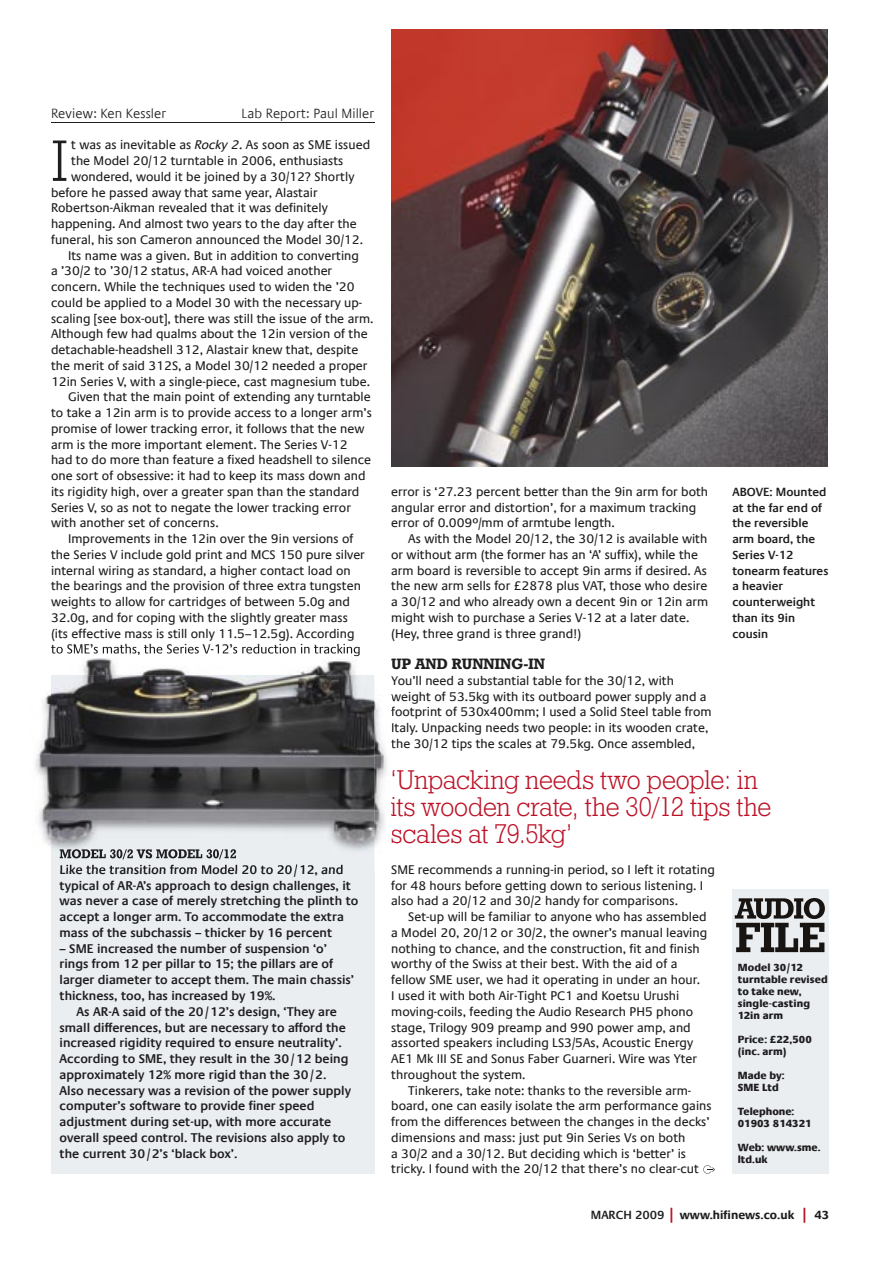
<style>
.page{position:relative;width:893px;height:1263px;background:#fff}
.page>*{position:absolute;margin:0;border:0;box-sizing:border-box;transform-origin:0 0}
.t1{font:58.2px "Geometric Slab 712 BT Light A";color:#1f1d1f}
.t2{font:27px/27px "Geometric Slab 712 BT Light A";letter-spacing:-.01em;color:#bc1227}
.t3{font:15px "Geometric Slab 712 BT Bold A";color:#1f1d1f}
.t4{font:300 13.5px "Praxis Com";letter-spacing:.005em;color:#1f1d1f}
.t5{font:12.75px/15.8px "Praxis Com";color:#1f1d1f}
.t6{font:600 12.75px/15.8px "Praxis Com";color:#1f1d1f}
.t7{font:600 12px/15.8px "Praxis Com";color:#1f1d1f}
.t8{font:700 12px "Praxis Com";color:#1f1d1f}
.t9{font:800 10.5px/12px "Praxis Com";letter-spacing:.005em;color:#1f1d1f}
.s1{font-style:italic}
.s2{font-weight:600}
.s3{font-weight:800;font-size:15px;color:#bc1227}
</style>
<div class="page">
<div style="left:51px;top:675px;width:323px;height:499px;background:#eaeef1"></div>
<div style="left:733px;top:889px;width:96px;height:285px;background:#eaeef1"></div>
<img style="left:391px;top:30px;width:437px;height:436px">
<svg style="left:735px;top:898px;width:90px;height:54px"></svg>
<img style="left:51px;top:646px;width:309px;height:8px">
<img style="left:59px;top:704px;width:275px;height:156px">
<img style="left:60px;top:855px;width:176px;height:4px">
<img style="left:60px;top:864px;width:283px;height:7px">
<img style="left:43px;top:658px;width:291px;height:46px">
<img style="left:334px;top:656px;width:50px;height:199px">
<img style="left:35px;top:704px;width:50px;height:151px">
<img style="left:60px;top:849px;width:176px;height:6px">
<svg style="left:703px;top:1165px;width:12px;height:9px"></svg>
<hr style="left:51px;top:122px;width:323px;height:1px;background:#1f1d1f">
<p class="t4" style="left:51px;top:106px;width:116px">Review: Ken Kessler</p>
<p class="t4" style="left:241px;top:106px;width:134px">Lab Report: Paul Miller</p>
<h1 class="t1" style="left:51px;top:125px;width:19px">I</h1>
<p class="t5" style="left:71px;top:137px;width:301px">t was as inevitable as <span class="s1">Rocky 2</span>. As soon as SME issued</p>
<p class="t5" style="left:71px;top:153px;width:274px">the Model 20/12 turntable in 2006, enthusiasts</p>
<p class="t5" style="left:71px;top:169px;width:285px">wondered, would it be joined by a 30/12? Shortly</p>
<p class="t5" style="left:51px;top:184px;width:268px">before he passed away that same year, Alastair</p>
<p class="t5" style="left:51px;top:200px;width:278px">Robertson-Aikman revealed that it was definitely</p>
<p class="t5" style="left:51px;top:216px;width:307px">happening. And almost two years to the day after the</p>
<p class="t5" style="left:51px;top:232px;width:314px">funeral, his son Cameron announced the Model 30/12.</p>
<p class="t5" style="left:68px;top:247px;width:292px">Its name was a given. But in addition to converting</p>
<p class="t5" style="left:51px;top:263px;width:283px">a ’30/2 to ’30/12 status, AR-A had voiced another</p>
<p class="t5" style="left:51px;top:279px;width:305px">concern. While the techniques used to widen the ’20</p>
<p class="t5" style="left:51px;top:295px;width:313px">could be applied to a Model 30 with the necessary up-</p>
<p class="t5" style="left:51px;top:310px;width:324px">scaling [see box-out], there was still the issue of the arm.</p>
<p class="t5" style="left:51px;top:326px;width:318px">Although few had qualms about the 12in version of the</p>
<p class="t5" style="left:51px;top:342px;width:309px">detachable-headshell 312, Alastair knew that, despite</p>
<p class="t5" style="left:51px;top:358px;width:318px">the merit of said 312S, a Model 30/12 needed a proper</p>
<p class="t5" style="left:51px;top:373px;width:321px">12in Series V, with a single-piece, cast magnesium tube.</p>
<p class="t5" style="left:68px;top:389px;width:304px">Given that the main point of extending any turntable</p>
<p class="t5" style="left:51px;top:405px;width:322px">to take a 12in arm is to provide access to a longer arm’s</p>
<p class="t5" style="left:51px;top:421px;width:315px">promise of lower tracking error, it follows that the new</p>
<p class="t5" style="left:51px;top:436px;width:298px">arm is the more important element. The Series V-12</p>
<p class="t5" style="left:51px;top:452px;width:322px">had to do more than feature a fixed headshell to silence</p>
<p class="t5" style="left:51px;top:468px;width:316px">one sort of obsessive: it had to keep its mass down and</p>
<p class="t5" style="left:51px;top:484px;width:310px">its rigidity high, over a greater span than the standard</p>
<p class="t5" style="left:51px;top:499px;width:301px">Series V, so as not to negate the lower tracking error</p>
<p class="t5" style="left:51px;top:515px;width:169px">with another set of concerns.</p>
<p class="t5" style="left:68px;top:531px;width:287px">Improvements in the 12in over the 9in versions of</p>
<p class="t5" style="left:51px;top:547px;width:315px">the Series V include gold print and MCS 150 pure silver</p>
<p class="t5" style="left:51px;top:562px;width:301px">internal wiring as standard, a higher contact load on</p>
<p class="t5" style="left:51px;top:578px;width:311px">the bearings and the provision of three extra tungsten</p>
<p class="t5" style="left:51px;top:594px;width:300px">weights to allow for cartridges of between 5.0g and</p>
<p class="t5" style="left:51px;top:610px;width:298px">32.0g, and for coping with the slightly greater mass</p>
<p class="t5" style="left:51px;top:625px;width:305px">(its effective mass is still only 11.5–12.5g). According</p>
<p class="t6" style="left:60px;top:862px;width:300px">Like the transition from Model 20 to 20/12, and typical of AR-A’s approach to design challenges, it was never a case of merely stretching the plinth to accept a longer arm. To accommodate the extra mass of the subchassis – thicker by 16 percent</p>
<p class="t6" style="left:60px;top:940px;width:296px">– SME increased the number of suspension ‘o’ rings from 12 per pillar to 15; the pillars are of larger diameter to accept them. The main chassis’ thickness, too, has increased by 19%.</p>
<p class="t6" style="left:60px;top:1003px;width:293px;text-indent:17px">As AR-A said of the 20/12’s design, ‘They are small differences, but are necessary to afford the increased rigidity required to ensure neutrality’.<br>According to SME, they result in the 30/12 being approximately 12% more rigid than the 30/2.<br>Also necessary was a revision of the power supply computer’s software to provide finer speed adjustment during set-up, with more accurate overall speed control. The revisions also apply to the current 30/2’s ‘black box’.</p>
<p class="t5" style="left:391px;top:484px;width:319px">error is ‘27.23 percent better than the 9in arm for both angular error and distortion’, for a maximum tracking error of 0.009º/mm of armtube length.</p>
<p class="t5" style="left:391px;top:531px;width:318px;text-indent:17px">As with the Model 20/12, the 30/12 is available with or without arm (the former has an ‘A’ suffix), while the arm board is reversible to accept 9in arms if desired. As the new arm sells for £2878 plus VAT, those who desire a 30/12 and who already own a decent 9in or 12in arm might wish to purchase a Series V-12 at a later date. (Hey, three grand is three grand!)</p>
<p class="t3" style="left:391px;top:655px;width:155px">UP AND RUNNING-IN</p>
<p class="t5" style="left:391px;top:673px;width:322px">You’ll need a substantial table for the 30/12, with weight of 53.5kg with its outboard power supply and a footprint of 530x400mm; I used a Solid Steel table from Italy. Unpacking needs two people: in its wooden crate, the 30/12 tips the scales at 79.5kg. Once assembled,</p>
<p class="t7" style="left:732px;top:484px;width:97px">ABOVE: Mounted at the far end of the reversible arm board, the<br>Series V-12 tonearm features a heavier counterweight than its 9in cousin</p>
<h2 class="t2" style="left:391px;top:765px;width:382px">‘Unpacking needs two people: in its wooden crate, the 30/12 tips the scales at 79.5kg’</h2>
<p class="t5" style="left:391px;top:862px;width:325px">SME recommends a running-in period, so I left it rotating for 48 hours before getting down to serious listening. I also had a 20/12 and 30/2 handy for comparisons.</p>
<p class="t5" style="left:391px;top:909px;width:317px;text-indent:17px">Set-up will be familiar to anyone who has assembled a Model 20, 20/12 or 30/2, the owner’s manual leaving nothing to chance, and the construction, fit and finish worthy of the Swiss at their best. With the aid of a fellow SME user, we had it operating in under an hour.<br>I used it with both Air-Tight PC1 and Koetsu Urushi moving-coils, feeding the Audio Research PH5 phono stage, Trilogy 909 preamp and 990 power amp, and assorted speakers including LS3/5As, Acoustic Energy AE1 Mk III SE and Sonus Faber Guarneri. Wire was Yter throughout the system.</p>
<p class="t5" style="left:391px;top:1082px;width:322px;text-indent:17px">Tinkerers, take note: thanks to the reversible arm&shy;board, one can easily isolate the arm performance gains from the differences between the changes in the decks’ dimensions and mass: just put 9in Series Vs on both<br>a 30/2 and a 30/12. But deciding which is ‘better’ is tricky. I found with the 20/12 that there’s no clear-cut</p>
<p class="t9" style="left:738px;top:961px;width:92px">Model 30/12 turntable revised to take new, single-casting<br>12in arm</p>
<p class="t9" style="left:738px;top:1033px;width:76px">Price: £22,500 (inc. arm)</p>
<p class="t9" style="left:738px;top:1069px;width:48px">Made by:<br>SME Ltd</p>
<p class="t9" style="left:738px;top:1105px;width:75px">Telephone:<br>01903 814321</p>
<p class="t9" style="left:738px;top:1141px;width:84px">Web: www.sme. ltd.uk</p>
<p class="t8" style="left:591px;top:1208px;width:240px"><span class="s2">MARCH 2009</span> <span class="s3">|</span> www.hifinews.co.uk <span class="s3">|</span> 43</p>
</div>
